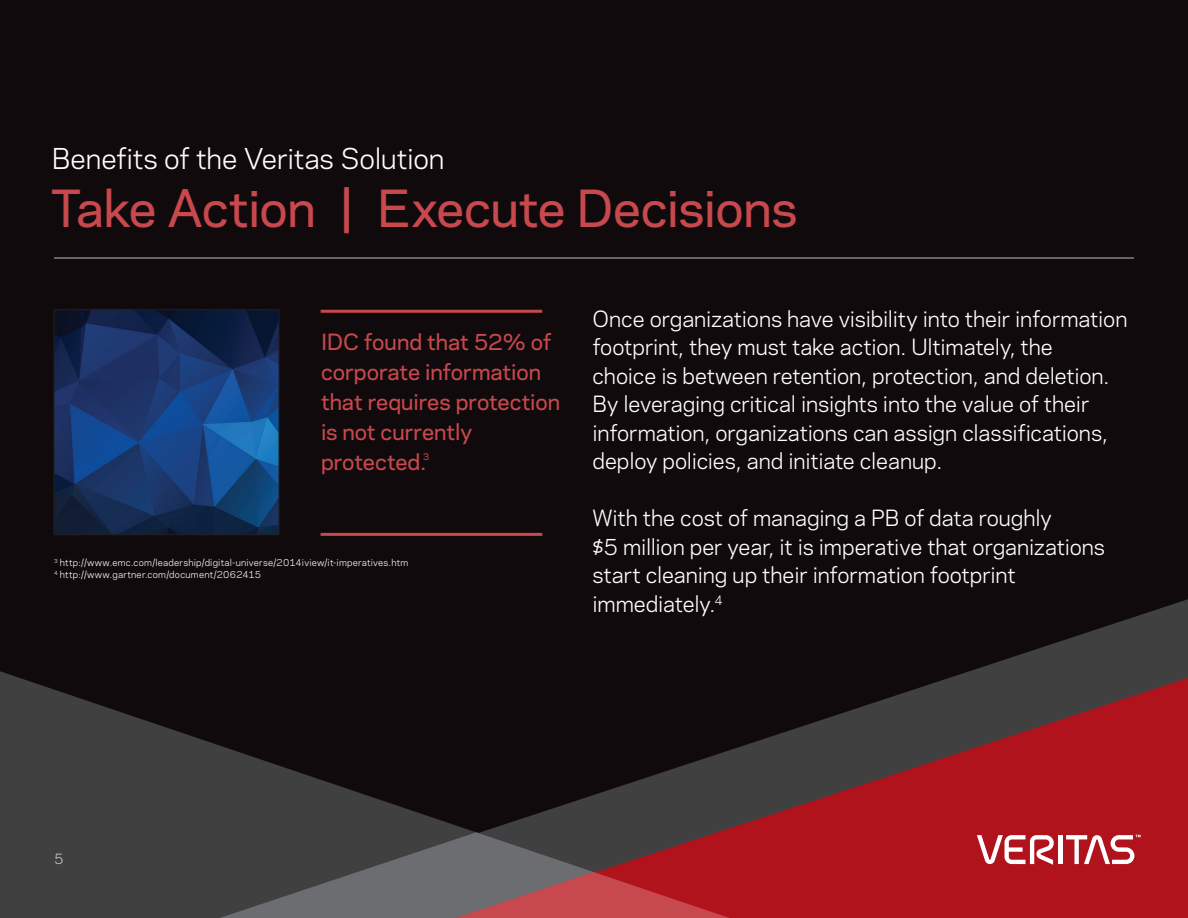
<style>
.page{position:relative;width:1188px;height:918px;background:#110a0c}
.page>*{position:absolute;margin:0;border:0;box-sizing:border-box;transform-origin:0 0}
.t1{font:500 48px "Polaris";letter-spacing:-.01em;color:#c7484d}
.t2{font:27px "Polaris";letter-spacing:-.005em;color:#fff}
.t3{font:21px/28.5px "Polaris";letter-spacing:-.01em;color:#fff}
.t4{font:500 21px/30px "Polaris";letter-spacing:-.005em;color:#c7484d}
.t5{font:13.5px "Polaris";color:#c7c8ca}
.t6{font:9px "Polaris";letter-spacing:.025em;color:#fff}
.t7{font:500 8.7px "Polaris";color:#c7484d}
</style>
<div class="page">
<svg style="left:962px;top:599px;width:226px;height:75px"></svg>
<svg style="left:0;top:671px;width:415px;height:247px;fill:#404041"></svg>
<svg style="left:179px;top:832px;width:236px;height:86px;background:#4d4e4f"></svg>
<svg style="left:415px;top:674px;width:773px;height:244px"></svg>
<svg style="left:415px;top:872px;width:354px;height:46px;background:#a34349"></svg>
<div style="left:1058px;top:835px;width:5px;height:29px;background:#fff"></div>
<svg style="left:977px;top:835px;width:78px;height:30px;background:#cf7075"></svg>
<svg style="left:1066px;top:835px;width:75px;height:29px;background:#cc676d"></svg>
<hr style="left:321px;top:310px;width:221px;height:3px;background:#c7484d">
<hr style="left:321px;top:533px;width:221px;height:3px;background:#c7484d">
<img style="left:56px;top:311px;width:221px;height:222px">
<div style="left:54px;top:309px;width:225px;height:226px;border:1px solid #231f20"></div>
<hr style="left:54px;top:257px;width:1080px;height:2px;background:#a8a9ad">
<p class="t2" style="left:52px;top:138px;width:394px">Benefits of the Veritas Solution</p>
<p class="t1" style="left:51px;top:173px;width:748px">Take Action | Execute Decisions</p>
<p class="t4" style="left:321px;top:326px;width:241px">IDC found that 52% of corporate information that requires protection is not currently protected.</p>
<p class="t7" style="left:423px;top:450px;width:8px">3</p>
<p class="t6" style="left:54px;top:556px;width:356px"><sup>3</sup> http://www.emc.com/leadership/digital-universe/2014iview/it-imperatives.htm</p>
<p class="t6" style="left:54px;top:568px;width:209px"><sup>4</sup> http://www.gartner.com/document/2062415</p>
<p class="t3" style="left:592px;top:303px;width:536px">Once organizations have visibility into their information footprint, they must take action. Ultimately, the<br>choice is between retention, protection, and deletion.<br>By leveraging critical insights into the value of their information, organizations can assign classifications, deploy policies, and initiate cleanup.</p>
<p class="t3" style="left:592px;top:503px;width:514px">With the cost of managing a PB of data roughly<br>$5 million per year, it is imperative that organizations start cleaning up their information footprint immediately.<sup>4</sup></p>
<p class="t5" style="left:54px;top:848px;width:11px">5</p>
</div>
